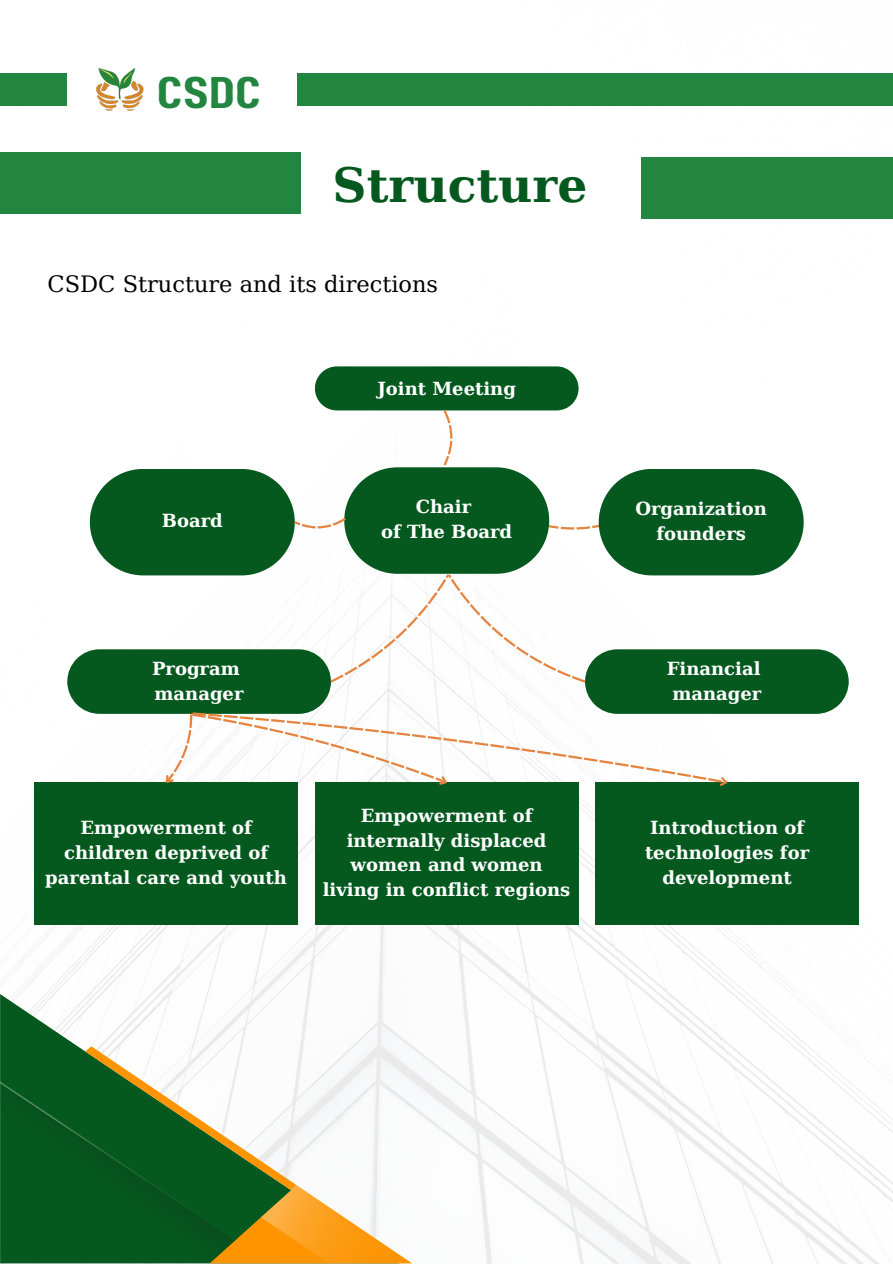
<style>
.page{position:relative;width:893px;height:1264px;background:#fff}
.page>*{position:absolute;margin:0;border:0;box-sizing:border-box;transform-origin:0 0}
.t1{font:700 47.25px "DejaVu Serif";color:#05591e}
.t2{font:44.25px "Paalalabas Display Wide BETA";color:#228640}
.t3{font:22.5px "DejaVu Serif";color:#000}
.t4{font:700 18px/24.8px "DejaVu Serif";color:#fff;text-align:center}
</style>
<div class="page">
<img style="left:0;top:105px;width:892px;height:1158px">
<div style="left:297px;top:73px;width:595px;height:32px;background:#228640"></div>
<div style="left:0;top:73px;width:67px;height:32px;background:#228640"></div>
<img style="left:93px;top:67px;width:54px;height:45px">
<div style="left:0;top:153px;width:301px;height:61px;background:#228640"></div>
<div style="left:315px;top:366px;width:263px;height:44px;background:#05591e;border-radius:22px"></div>
<div style="left:34px;top:782px;width:264px;height:143px;background:#05591e"></div>
<div style="left:315px;top:782px;width:263px;height:143px;background:#05591e"></div>
<div style="left:595px;top:782px;width:263px;height:143px;background:#05591e"></div>
<div style="left:641px;top:157px;width:251px;height:61px;background:#228640"></div>
<svg style="left:0;top:994px;width:399px;height:52px"></svg>
<svg style="left:0;top:1046px;width:412px;height:217px"></svg>
<svg style="left:67px;top:410px;width:781px;height:379px"></svg>
<p class="t2" style="left:157px;top:74px;width:106px">CSDC</p>
<p class="t1" style="left:332px;top:157px;width:256px">Structure</p>
<p class="t3" style="left:48px;top:271px;width:392px">CSDC Structure and its directions</p>
<p class="t4" style="left:162px;top:509px;width:62px">Board</p>
<p class="t4" style="left:377px;top:376px;width:140px">Joint Meeting</p>
<p class="t4" style="left:416px;top:495px;width:57px">Chair</p>
<p class="t4" style="left:381px;top:519px;width:133px">of The Board</p>
<h1 class="t4" style="left:152px;top:656px;width:89px">Program</h1>
<h2 class="t4" style="left:155px;top:681px;width:90px">manager</h2>
<h3 class="t4" style="left:45px;top:815px;width:243px">Empowerment of children deprived of parental care and youth</h3>
<p class="t4" style="left:323px;top:803px;width:249px">Empowerment of internally displaced women and women living in conflict regions</p>
<p class="t4" style="left:635px;top:496px;width:133px">Organization founders</p>
<p class="t4" style="left:666px;top:656px;width:95px">Financial</p>
<p class="t4" style="left:672px;top:681px;width:90px">manager</p>
<p class="t4" style="left:645px;top:815px;width:166px">Introduction of technologies for development</p>
</div>
